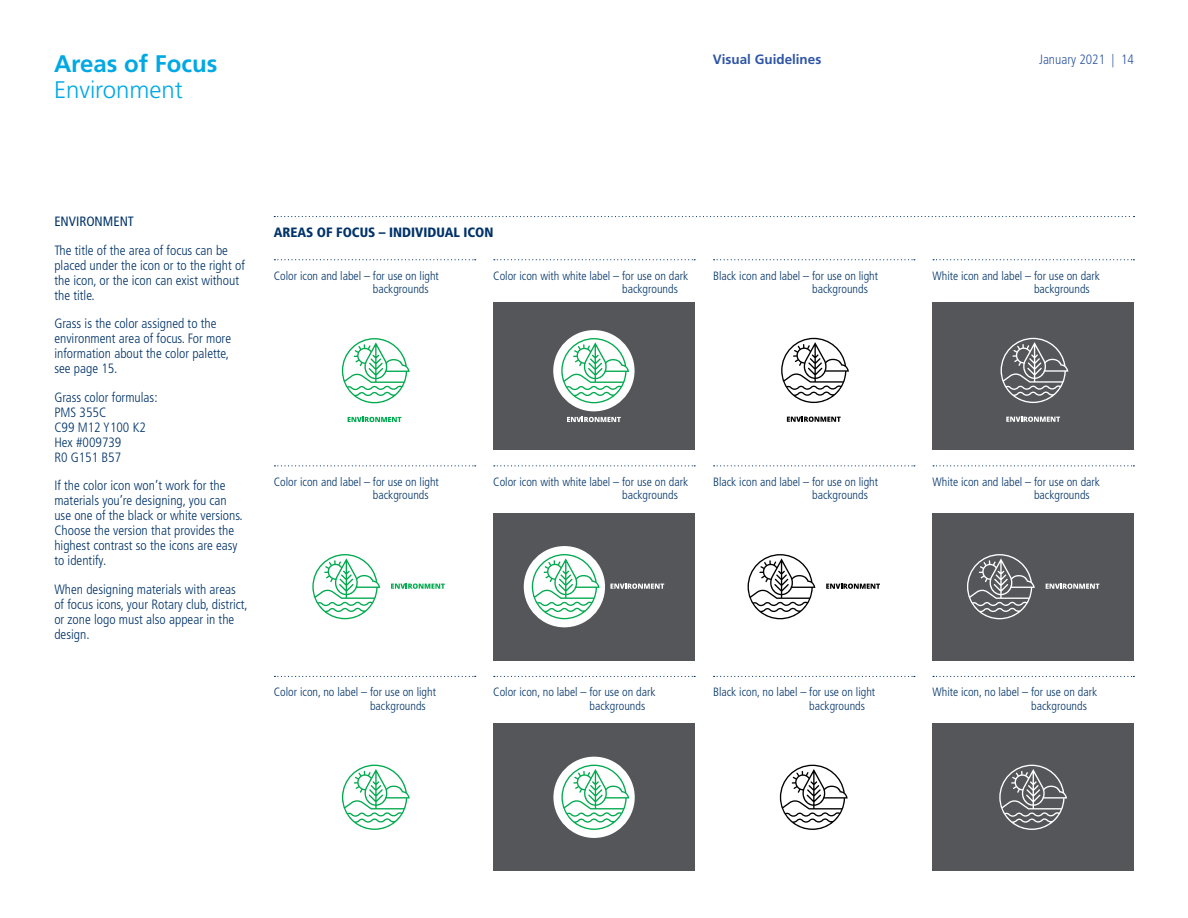
<style>
.page{position:relative;width:1188px;height:918px;background:#fff}
.page>*{position:absolute;margin:0;border:0;box-sizing:border-box;transform-origin:0 0}
.t1{font:700 24px "Frutiger LT Std";color:#00a8e4}
.t2{font:300 24px "Frutiger LT Std";color:#00a8e4}
.t3{font:300 condensed 13.5px/15px "Frutiger LT Std";color:#003369}
.t4{font:900 condensed 13.5px "Frutiger LT Std";color:#003369}
.t5{font:700 13.5px "Frutiger LT Std";color:#2e55a5}
.t6{font:300 condensed 13.5px "Frutiger LT Std";color:#2e55a5}
.t7{font:condensed 13.5px "Frutiger LT Std";color:#003369}
.t8{font:300 condensed 12px/13.5px "Frutiger LT Std";color:#003369}
</style>
<div class="page">
<svg style="left:342px;top:338px;width:68px;height:65px"></svg>
<svg style="left:348px;top:417px;width:53px;height:5px"></svg>
<svg style="left:312px;top:554px;width:68px;height:65px"></svg>
<svg style="left:391px;top:584px;width:54px;height:5px"></svg>
<svg style="left:274px;top:216px;width:861px;height:1px"></svg>
<div style="left:493px;top:724px;width:202px;height:147px;background:#54565a"></div>
<div style="left:932px;top:724px;width:202px;height:147px;background:#54565a"></div>
<div style="left:493px;top:513px;width:202px;height:147px;background:#54565a"></div>
<div style="left:932px;top:513px;width:202px;height:147px;background:#54565a"></div>
<div style="left:493px;top:302px;width:202px;height:148px;background:#54565a"></div>
<div style="left:932px;top:302px;width:202px;height:148px;background:#54565a"></div>
<svg style="left:781px;top:338px;width:68px;height:65px"></svg>
<svg style="left:787px;top:417px;width:54px;height:5px"></svg>
<svg style="left:780px;top:765px;width:68px;height:65px"></svg>
<svg style="left:748px;top:554px;width:67px;height:65px"></svg>
<svg style="left:826px;top:584px;width:54px;height:5px"></svg>
<svg style="left:1001px;top:338px;width:67px;height:65px"></svg>
<svg style="left:1006px;top:417px;width:54px;height:5px"></svg>
<svg style="left:999px;top:765px;width:68px;height:65px"></svg>
<svg style="left:967px;top:554px;width:68px;height:65px"></svg>
<svg style="left:1046px;top:584px;width:53px;height:5px"></svg>
<div style="left:553px;top:330px;width:82px;height:81px;background:#fff;border-radius:50%"></div>
<svg style="left:561px;top:338px;width:68px;height:65px"></svg>
<svg style="left:567px;top:417px;width:54px;height:5px"></svg>
<svg style="left:342px;top:765px;width:68px;height:65px"></svg>
<div style="left:553px;top:757px;width:82px;height:81px;background:#fff;border-radius:50%"></div>
<svg style="left:561px;top:765px;width:68px;height:65px"></svg>
<div style="left:524px;top:546px;width:81px;height:81px;background:#fff;border-radius:50%"></div>
<svg style="left:532px;top:554px;width:68px;height:65px"></svg>
<svg style="left:610px;top:584px;width:54px;height:5px"></svg>
<svg style="left:714px;top:259px;width:201px;height:1px"></svg>
<svg style="left:714px;top:465px;width:201px;height:1px"></svg>
<svg style="left:714px;top:676px;width:201px;height:1px"></svg>
<svg style="left:274px;top:259px;width:202px;height:1px"></svg>
<svg style="left:274px;top:465px;width:202px;height:1px"></svg>
<svg style="left:274px;top:676px;width:202px;height:1px"></svg>
<svg style="left:494px;top:259px;width:201px;height:1px"></svg>
<svg style="left:494px;top:465px;width:201px;height:1px"></svg>
<svg style="left:494px;top:676px;width:201px;height:1px"></svg>
<svg style="left:933px;top:259px;width:201px;height:1px"></svg>
<svg style="left:933px;top:465px;width:201px;height:1px"></svg>
<svg style="left:933px;top:676px;width:201px;height:1px"></svg>
<h1 class="t1" style="left:54px;top:50px;width:165px">Areas of Focus</h1>
<p class="t5" style="left:713px;top:52px;width:110px">Visual Guidelines</p>
<p class="t6" style="left:1039px;top:52px;width:96px">January 2021 | 14</p>
<h1 class="t2" style="left:54px;top:77px;width:130px">Environment</h1>
<p class="t7" style="left:54px;top:214px;width:81px">ENVIRONMENT</p>
<p class="t3" style="left:54px;top:243px;width:192px">The title of the area of focus can be placed under the icon or to the right of the icon, or the icon can exist without the title.</p>
<p class="t3" style="left:54px;top:316px;width:178px">Grass is the color assigned to the environment area of focus. For more information about the color palette, see page 15.</p>
<p class="t3" style="left:54px;top:390px;width:105px">Grass color formulas:<br>PMS 355C<br>C99 M12 Y100 K2<br>Hex #009739<br>R0 G151 B57</p>
<p class="t3" style="left:54px;top:478px;width:190px">If the color icon won’t work for the materials you’re designing, you can use one of the black or white versions.<br>Choose the version that provides the highest contrast so the icons are easy to identify.</p>
<p class="t3" style="left:54px;top:582px;width:195px">When designing materials with areas of focus icons, your Rotary club, district, or zone logo must also appear in the design.</p>
<p class="t4" style="left:274px;top:225px;width:221px">AREAS OF FOCUS – INDIVIDUAL ICON</p>
<p class="t8" style="left:373px;top:269px;width:68px;text-indent:-99px">Color icon and label – for use on light backgrounds</p>
<p class="t8" style="left:622px;top:269px;width:67px;text-indent:-129px">Color icon with white label – for use on dark backgrounds</p>
<p class="t8" style="left:812px;top:269px;width:68px;text-indent:-99px">Black icon and label – for use on light backgrounds</p>
<p class="t8" style="left:373px;top:475px;width:68px;text-indent:-99px">Color icon and label – for use on light backgrounds</p>
<p class="t8" style="left:622px;top:475px;width:67px;text-indent:-129px">Color icon with white label – for use on dark backgrounds</p>
<p class="t8" style="left:812px;top:475px;width:68px;text-indent:-99px">Black icon and label – for use on light backgrounds</p>
<p class="t8" style="left:370px;top:686px;width:68px;text-indent:-96px">Color icon, no label – for use on light backgrounds</p>
<p class="t8" style="left:590px;top:686px;width:67px;text-indent:-96px">Color icon, no label – for use on dark backgrounds</p>
<p class="t8" style="left:809px;top:686px;width:68px;text-indent:-96px">Black icon, no label – for use on light backgrounds</p>
<p class="t8" style="left:1034px;top:269px;width:67px;text-indent:-102px">White icon and label – for use on dark backgrounds</p>
<p class="t8" style="left:1034px;top:475px;width:67px;text-indent:-102px">White icon and label – for use on dark backgrounds</p>
<p class="t8" style="left:1031px;top:686px;width:67px;text-indent:-99px">White icon, no label – for use on dark backgrounds</p>
</div>
